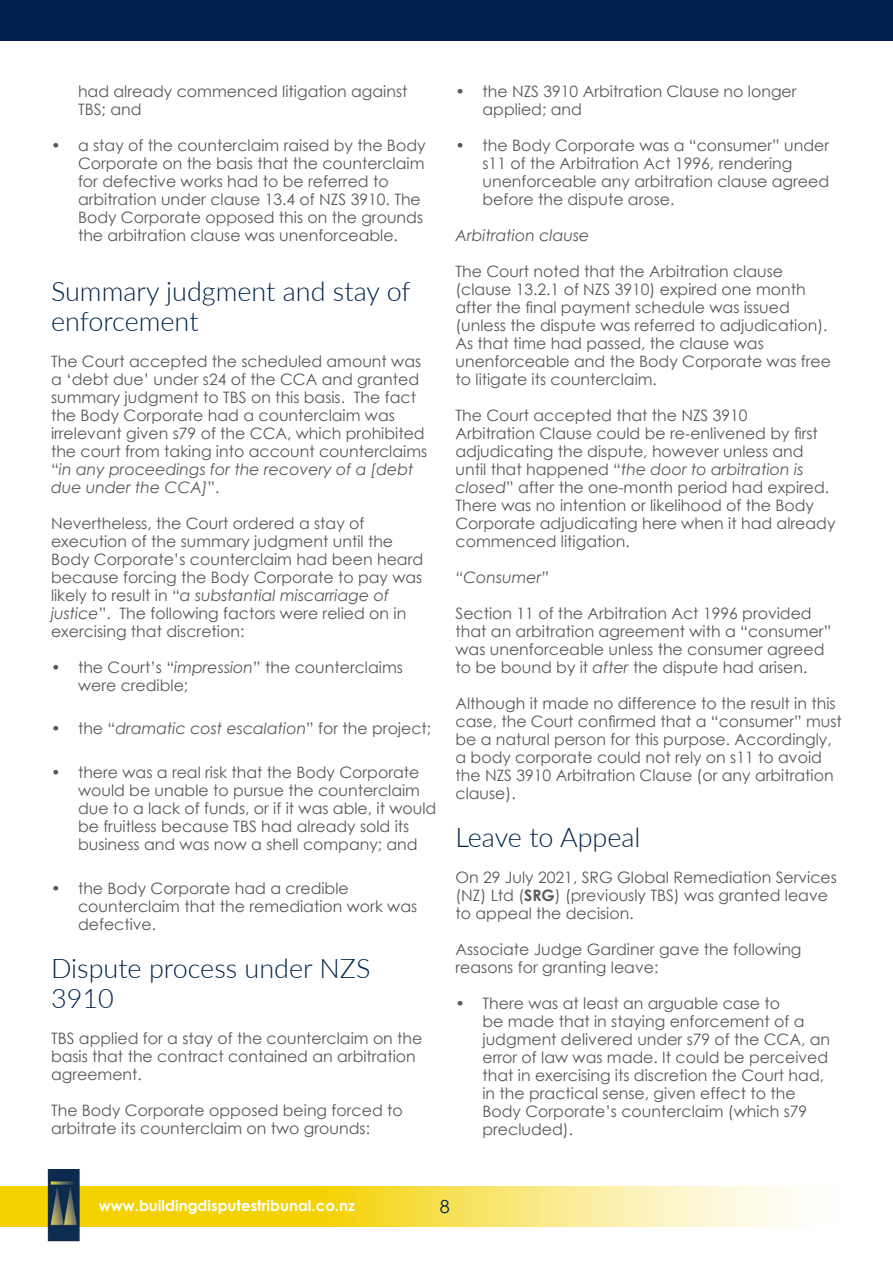
<style>
.page{position:relative;width:893px;height:1263px;background:#fff}
.page>*{position:absolute;margin:0;border:0;box-sizing:border-box;transform-origin:0 0}
.Subtitle{font:300 27px/30px "Lato";color:#00254a}
.t1{font:18px "Century Gothic";color:#00214f}
.BuildLaw_paragraph_t{font:15.75px/18px "Century Gothic";color:#57585a}
.BuildLaw_paragraph_t-2{font:italic 15.75px "Century Gothic";color:#57585a}
.t2{font:700 15px "Century Gothic";color:#fff}
.s1{font-style:italic}
.s2{font-style:normal}
.s3{font-weight:700}
</style>
<div class="page">
<hr style="left:892px;top:1185px;width:1px;height:40px;background:#f4d202">
<svg style="left:0;top:1186px;width:893px;height:41px;background:#f8e469"></svg>
<img style="left:48px;top:1169px;width:32px;height:72px">
<div style="left:0;top:0;width:893px;height:40px;background:#00214f"></div>
<p class="BuildLaw_paragraph_t" style="left:78px;top:82px;width:331px">had already commenced litigation against<br>TBS; and</p>
<p class="BuildLaw_paragraph_t" style="left:78px;top:136px;width:349px;text-indent:-27px">• a stay of the counterclaim raised by the Body Corporate on the basis that the counterclaim for defective works had to be referred to arbitration under clause 13.4 of NZS 3910. The Body Corporate opposed this on the grounds the arbitration clause was unenforceable.</p>
<p class="Subtitle" style="left:51px;top:275px;width:361px">Summary judgment and stay of enforcement</p>
<p class="BuildLaw_paragraph_t" style="left:51px;top:352px;width:378px">The Court accepted the scheduled amount was a ‘debt due’ under s24 of the CCA and granted summary judgment to TBS on this basis. The fact the Body Corporate had a counterclaim was irrelevant given s79 of the CCA, which prohibited the court from taking into account counterclaims “<span class="s1">in any proceedings for the recovery of a [debt due under the CCA]</span>”.</p>
<p class="BuildLaw_paragraph_t" style="left:51px;top:514px;width:374px">Nevertheless, the Court ordered a stay of execution of the summary judgment until the Body Corporate’s counterclaim had been heard because forcing the Body Corporate to pay was likely to result in “<span class="s1">a substantial miscarriage of justice</span>”. The following factors were relied on in exercising that discretion:</p>
<p class="BuildLaw_paragraph_t" style="left:78px;top:658px;width:326px;text-indent:-27px">• the Court’s “<span class="s1">impression</span>” the counterclaims were credible;</p>
<p class="BuildLaw_paragraph_t-2" style="left:51px;top:718px;width:382px"><span class="s2">• the “</span>dramatic cost escalation<span class="s2">” for the project;</span></p>
<p class="BuildLaw_paragraph_t" style="left:78px;top:763px;width:360px;text-indent:-27px">• there was a real risk that the Body Corporate would be unable to pursue the counterclaim due to a lack of funds, or if it was able, it would be fruitless because TBS had already sold its business and was now a shell company; and</p>
<p class="BuildLaw_paragraph_t" style="left:78px;top:878px;width:341px;text-indent:-27px">• the Body Corporate had a credible counterclaim that the remediation work was defective.</p>
<p class="Subtitle" style="left:51px;top:952px;width:321px">Dispute process under NZS<br>3910</p>
<p class="BuildLaw_paragraph_t" style="left:51px;top:1028px;width:373px">TBS applied for a stay of the counterclaim on the basis that the contract contained an arbitration agreement.</p>
<p class="BuildLaw_paragraph_t" style="left:51px;top:1100px;width:353px">The Body Corporate opposed being forced to arbitrate its counterclaim on two grounds:</p>
<p class="BuildLaw_paragraph_t" style="left:482px;top:82px;width:316px;text-indent:-27px">• the NZS 3910 Arbitration Clause no longer applied; and</p>
<p class="BuildLaw_paragraph_t" style="left:482px;top:136px;width:348px;text-indent:-27px">• the Body Corporate was a “consumer” under s11 of the Arbitration Act 1996, rendering unenforceable any arbitration clause agreed before the dispute arose.</p>
<p class="BuildLaw_paragraph_t-2" style="left:455px;top:224px;width:135px">Arbitration clause</p>
<p class="BuildLaw_paragraph_t" style="left:455px;top:262px;width:377px">The Court noted that the Arbitration clause (clause 13.2.1 of NZS 3910) expired one month after the final payment schedule was issued (unless the dispute was referred to adjudication).<br>As that time had passed, the clause was unenforceable and the Body Corporate was free to litigate its counterclaim.</p>
<p class="BuildLaw_paragraph_t" style="left:455px;top:406px;width:381px">The Court accepted that the NZS 3910<br>Arbitration Clause could be re-enlivened by first adjudicating the dispute, however unless and until that happened “<span class="s1">the door to arbitration is closed</span>” after the one-month period had expired.<br>There was no intention or likelihood of the Body Corporate adjudicating here when it had already commenced litigation.</p>
<p class="BuildLaw_paragraph_t-2" style="left:455px;top:566px;width:95px">“Consumer”</p>
<p class="BuildLaw_paragraph_t" style="left:455px;top:604px;width:377px">Section 11 of the Arbitration Act 1996 provided that an arbitration agreement with a “consumer” was unenforceable unless the consumer agreed to be bound by it <span class="s1">after</span> the dispute had arisen.</p>
<p class="BuildLaw_paragraph_t" style="left:455px;top:694px;width:388px">Although it made no difference to the result in this case, the Court confirmed that a “consumer” must be a natural person for this purpose. Accordingly, a body corporate could not rely on s11 to avoid the NZS 3910 Arbitration Clause (or any arbitration clause).</p>
<p class="Subtitle" style="left:455px;top:821px;width:187px">Leave to Appeal</p>
<p class="BuildLaw_paragraph_t" style="left:455px;top:868px;width:383px">On 29 July 2021, SRG Global Remediation Services (NZ) Ltd (<span class="s3">SRG</span>) (previously TBS) was granted leave to appeal the decision.</p>
<p class="BuildLaw_paragraph_t" style="left:455px;top:940px;width:348px">Associate Judge Gardiner gave the following reasons for granting leave:</p>
<p class="BuildLaw_paragraph_t" style="left:482px;top:994px;width:349px;text-indent:-27px">• There was at least an arguable case to<br>be made that in staying enforcement of a judgment delivered under s79 of the CCA, an error of law was made. It could be perceived that in exercising its discretion the Court had, in the practical sense, given effect to the Body Corporate’s counterclaim (which s79 precluded).</p>
<p class="t2" style="left:99px;top:1194px;width:258px">www.buildingdisputestribunal.co.nz</p>
<p class="t1" style="left:440px;top:1194px;width:11px">8</p>
</div>
